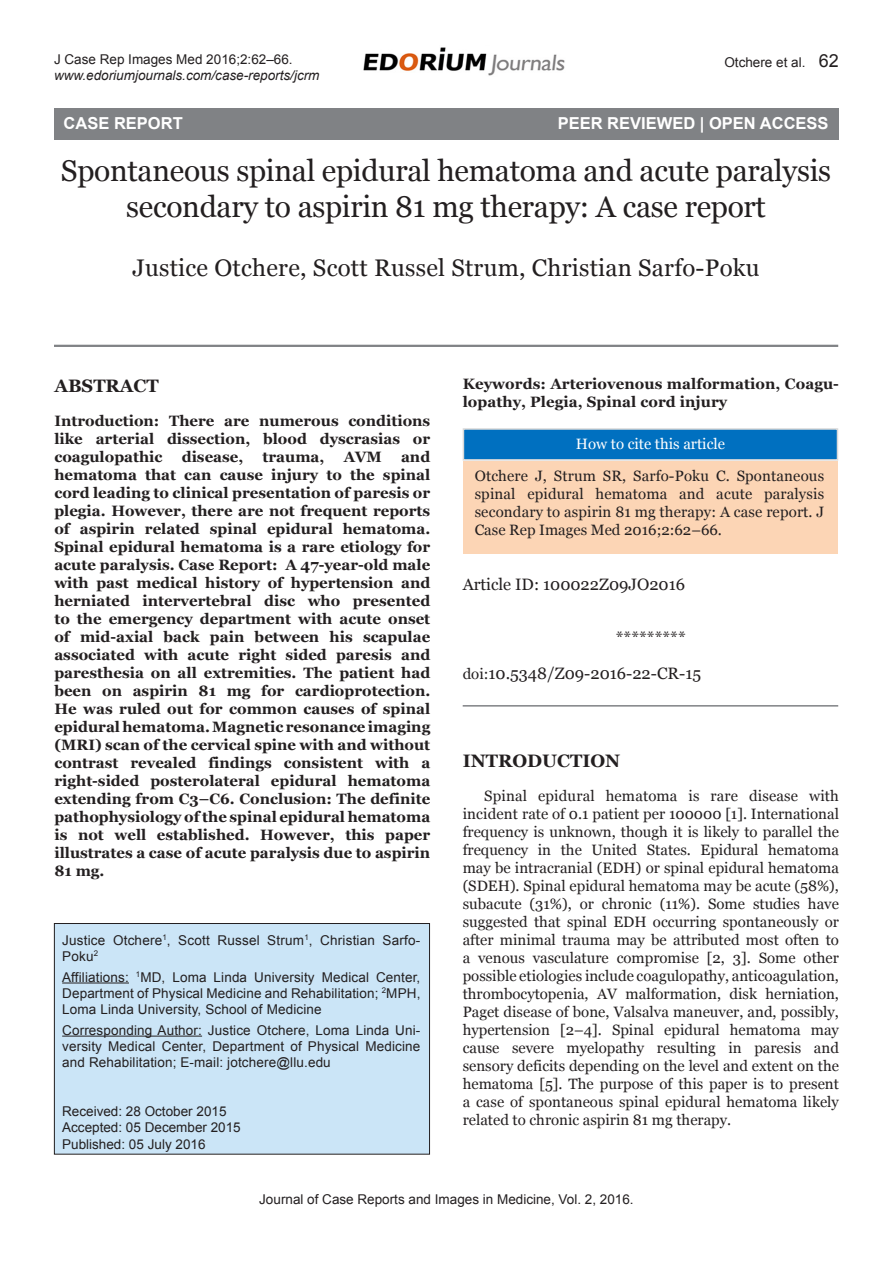
<style>
.page{position:relative;width:893px;height:1263px;background:#fff}
.page>*{position:absolute;margin:0;border:0;box-sizing:border-box;transform-origin:0 0}
.Chapter_Name{font:30px/36px "Georgia";letter-spacing:-.01em;color:#231f20;text-align:center}
.Author_Name{font:24px "Georgia";letter-spacing:.01em;color:#231f20}
.Introduction_Head{font:700 18px "Georgia";color:#231f20}
.Abstract_Head{font:700 18px "Georgia";color:#231f20}
.Open_Access{font:700 16.5px "Arial";color:#fff}
.Star{font:16.5px "Georgia";color:#231f20}
.DOI{font:16.5px "Georgia";color:#231f20}
.Text{font:15px/18px "Georgia";color:#231f20;text-align:justify}
.Abstract_text{font:700 15px/18px "Georgia";color:#231f20;text-align:justify}
.Keywords{font:700 15px/18px "Georgia";letter-spacing:.005em;color:#231f20}
.Box_author{font:13.5px/16.2px "Arial";letter-spacing:.01em;color:#231f20;text-align:justify}
.Left_Running_head{font:italic 13.5px "Arial";color:#231f20}
.Left_Running_head-2{font:13.5px "Arial";color:#231f20}
.Box_received_date{font:13.5px "Arial";color:#231f20}
.Right_Running_head{font:13.5px "Arial";color:#231f20}
.s1{font-size:18px}
.s2{color:#fff}
.s3{font-size:15px}
</style>
<div class="page">
<img style="left:363px;top:47px;width:202px;height:29px">
<hr style="left:54px;top:345px;width:784px;height:2px;background:#808285">
<div style="left:54px;top:923px;width:376px;height:231px;background:#cbe5f7"></div>
<div style="left:54px;top:923px;width:376px;height:231px;border:1px solid #231f20"></div>
<hr style="left:62px;top:982px;width:67px;height:1px;background:#231f20">
<hr style="left:62px;top:1035px;width:140px;height:1px;background:#231f20">
<div style="left:463px;top:462px;width:375px;height:92px;background:#fcd5b5"></div>
<div style="left:463px;top:428px;width:375px;height:33px;background:#0070c0;border:2px solid #d9d9d9"></div>
<hr style="left:463px;top:705px;width:375px;height:2px;background:#808285">
<div style="left:54px;top:108px;width:784px;height:32px;background:#808285"></div>
<p class="Left_Running_head-2" style="left:54px;top:50px;width:240px">J Case Rep Images Med 2016;2:62–66.</p>
<p class="Left_Running_head" style="left:54px;top:67px;width:267px">www.edoriumjournals.com/case-reports/jcrm</p>
<p class="Right_Running_head" style="left:724px;top:54px;width:116px">Otchere et al. <span class="s1">62</span></p>
<p class="Open_Access" style="left:696px;top:112px;width:121px">OPEN AC ESS</p>
<p class="Chapter_Name" style="left:61px;top:153px;width:772px">Spontaneous spinal epidural hematoma and acute paralysis secondary to aspirin 81 mg therapy: A case report</p>
<p class="Author_Name" style="left:132px;top:253px;width:629px">Justice Otchere, Scott Russel Strum, Christian Sarfo-Poku</p>
<p class="Open_Access" style="left:64px;top:112px;width:121px">CASE REPORT</p>
<p class="Open_Access" style="left:558px;top:112px;width:272px">PEER REVIEWED | OPEN ACCESS</p>
<p class="Abstract_Head" style="left:54px;top:374px;width:106px">ABSTRACT</p>
<p class="Abstract_text" style="left:54px;top:412px;width:377px">Introduction: There are numerous conditions like arterial dissection, blood dyscrasias or coagulopathic</p>
<p class="Abstract_text" style="left:54px;top:448px;width:377px;text-indent:347px">and hematoma that can cause injury to the spinal cord leading to clinical presentation of paresis or plegia. However, there are not frequent reports of aspirin related spinal epidural hematoma.<br>Spinal epidural hematoma is a rare etiology for acute paralysis. Case Report: A 47-year-old male with past medical history of hypertension and herniated intervertebral disc who presented to the emergency department with acute onset of mid-axial back pain between his scapulae associated with acute right sided paresis and paresthesia on all extremities. The patient had been on aspirin 81 mg for cardioprotection.<br>He was ruled out for common causes of spinal epidural hematoma. Magnetic resonance imaging (MRI) scan of the cervical spine with and without contrast revealed findings consistent with a right-sided posterolateral epidural hematoma extending from C3–C6. Conclusion: The definite pathophysiology of the spinal epidural hematoma is not well established. However, this paper illustrates a case of acute paralysis due to aspirin 81 mg.</p>
<p class="Abstract_text" style="left:182px;top:448px;width:63px">disease,</p>
<p class="Abstract_text" style="left:263px;top:448px;width:63px">trauma,</p>
<p class="Abstract_text" style="left:344px;top:448px;width:40px">AVM</p>
<p class="Box_author" style="left:62px;top:932px;width:360px">Justice Otchere<sup>1</sup>, Scott Russel Strum<sup>1</sup>, Christian Sarfo-<br>Poku<sup>2</sup></p>
<p class="Box_author" style="left:62px;top:969px;width:360px">Affiliations: <sup>1</sup>MD, Loma Linda University Medical Center, Department of Physical Medicine and Rehabilitation; <sup>2</sup>MPH, Loma Linda University, School of Medicine</p>
<p class="Box_author" style="left:62px;top:1022px;width:360px">Corresponding Author: Justice Otchere, Loma Linda Uni&shy;versity Medical Center, Department of Physical Medicine and Rehabilitation; E-mail: jotchere@llu.edu</p>
<p class="Box_received_date" style="left:62px;top:1103px;width:166px">Received: 28 October 2015</p>
<p class="Box_author" style="left:62px;top:1120px;width:180px">Accepted: 05 December 2015</p>
<p class="Box_author" style="left:62px;top:1136px;width:145px">Published: 05 July 2016</p>
<p class="Keywords" style="left:463px;top:375px;width:378px">Keywords: Arteriovenous malformation, Coagu&shy;lopathy, Plegia, Spinal cord injury</p>
<p class="Text" style="left:475px;top:428px;width:351px;line-height:32.7px;text-align:center"><span class="s2">How to cite this article<br></span>Otchere J, Strum SR, Sarfo-Poku C. Spontaneous</p>
<p class="Text" style="left:475px;top:486px;width:351px">spinal epidural hematoma and acute paralysis secondary to aspirin 81 mg therapy: A case report. J Case Rep Images Med 2016;2:62–66.</p>
<p class="Star" style="left:463px;top:574px;width:224px">Article ID: 100022Z09JO2016</p>
<p class="Star" style="left:616px;top:627px;width:72px">*********</p>
<p class="DOI" style="left:463px;top:663px;width:240px"><span class="s3">doi:</span>10.5348/Z09-2016-22-CR-15</p>
<p class="Introduction_Head" style="left:463px;top:749px;width:159px">INTRODUCTION</p>
<p class="Text" style="left:463px;top:787px;width:378px;text-indent:22px">Spinal epidural hematoma is rare disease with incident rate of 0.1 patient per 100000 [1]. International frequency is unknown, though it is likely to parallel the frequency in the United States. Epidural hematoma may be intracranial (EDH) or spinal epidural hematoma (SDEH). Spinal epidural hematoma may be acute (58%), subacute (31%), or chronic (11%). Some studies have suggested that spinal EDH occurring spontaneously or after minimal trauma may be attributed most often to a venous vasculature compromise [2, 3]. Some other possible etiologies include coagulopathy, anticoagulation, thrombocytopenia, AV malformation, disk herniation, Paget disease of bone, Valsalva maneuver, and, possibly, hypertension [2–4]. Spinal epidural hematoma may cause severe myelopathy resulting in paresis and sensory deficits depending on the level and extent on the hematoma [5]. The purpose of this paper is to present a case of spontaneous spinal epidural hematoma likely related to chronic aspirin 81 mg therapy.</p>
<p class="Box_author" style="left:259px;top:1191px;width:376px">Journal of Case Reports and Images in Medicine, Vol. 2, 2016.</p>
</div>
